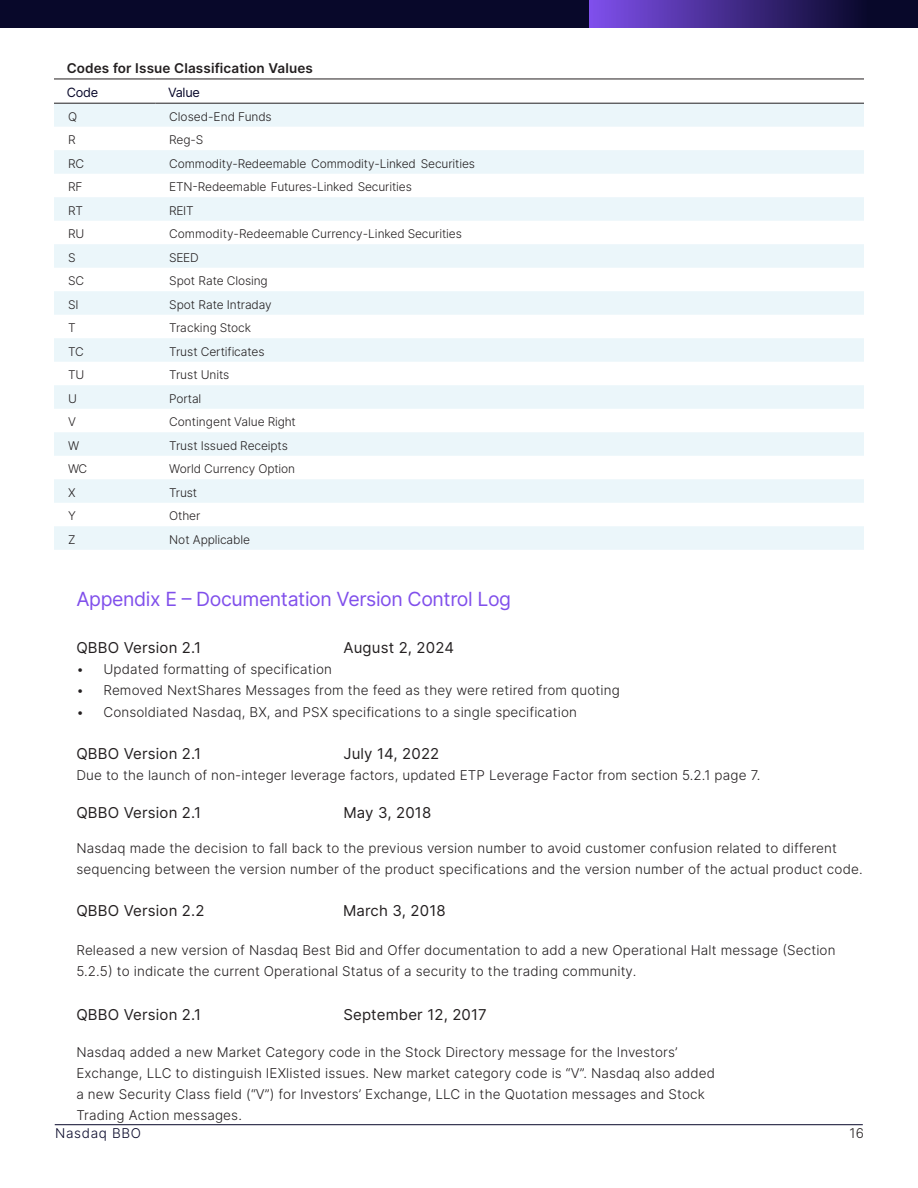
<style>
.page{position:relative;width:918px;height:1188px;background:#fff}
.page>*{position:absolute;margin:0;border:0;box-sizing:border-box;transform-origin:0 0}
.Heading_1{font:19.5px "Inter";letter-spacing:-.02em;color:#804feb}
.Heading_5{font:15px "Inter";letter-spacing:.01em;color:#231f20}
.Body_Text{font:300 13.5px/21px "Inter";letter-spacing:.01em;color:#231f20}
.Table_Body{font:600 13.5px "Inter";letter-spacing:.01em;color:#231f20}
.t1{font:300 13.5px "Inter";letter-spacing:.05em;color:#08082a}
.Table_Head_A{font:12.75px "Inter";letter-spacing:-.02em;color:#08082a}
.Table_Paragraph{font:300 12px "Inter";letter-spacing:-.01em;color:#231f20}
</style>
<div class="page">
<svg style="left:54px;top:104px;width:810px;height:446px;fill:#eff7fb"></svg>
<hr style="left:54px;top:79px;width:101px;height:1px;background:#231f20">
<hr style="left:155px;top:79px;width:709px;height:1px;background:#231f20">
<hr style="left:54px;top:103px;width:101px;height:1px;background:#231f20">
<hr style="left:155px;top:103px;width:709px;height:1px;background:#231f20">
<hr style="left:55px;top:1124px;width:808px;height:1px;background:#08082a">
<div style="left:0;top:0;width:918px;height:28px;background:#08082a"></div>
<svg style="left:589px;top:0;width:265px;height:28px;background:#472d90"></svg>
<p class="Table_Body" style="left:67px;top:58px;width:248px">Codes for Issue Classification Values</p>
<p class="Table_Head_A" style="left:67px;top:83px;width:33px">Code</p>
<p class="Table_Head_A" style="left:168px;top:83px;width:33px">Value</p>
<p class="Table_Paragraph" style="left:68px;top:108px;width:11px">Q</p>
<p class="Table_Paragraph" style="left:169px;top:108px;width:104px">Closed-End Funds</p>
<p class="Table_Paragraph" style="left:68px;top:131px;width:9px">R</p>
<p class="Table_Paragraph" style="left:169px;top:131px;width:36px">Reg-S</p>
<p class="Table_Paragraph" style="left:68px;top:155px;width:17px">RC</p>
<p class="Table_Paragraph" style="left:169px;top:155px;width:307px">Commodity-Redeemable Commodity-Linked Securities</p>
<p class="Table_Paragraph" style="left:68px;top:178px;width:16px">RF</p>
<p class="Table_Paragraph" style="left:169px;top:178px;width:244px">ETN-Redeemable Futures-Linked Securities</p>
<p class="Table_Paragraph" style="left:68px;top:202px;width:16px">RT</p>
<p class="Table_Paragraph" style="left:169px;top:202px;width:26px">REIT</p>
<p class="Table_Paragraph" style="left:68px;top:225px;width:18px">RU</p>
<p class="Table_Paragraph" style="left:169px;top:225px;width:294px">Commodity-Redeemable Currency-Linked Securities</p>
<p class="Table_Paragraph" style="left:68px;top:249px;width:9px">S</p>
<p class="Table_Paragraph" style="left:169px;top:249px;width:31px">SEED</p>
<p class="Table_Paragraph" style="left:68px;top:272px;width:17px">SC</p>
<p class="Table_Paragraph" style="left:169px;top:272px;width:100px">Spot Rate Closing</p>
<p class="Table_Paragraph" style="left:68px;top:296px;width:12px">SI</p>
<p class="Table_Paragraph" style="left:169px;top:296px;width:104px">Spot Rate Intraday</p>
<p class="Table_Paragraph" style="left:68px;top:319px;width:9px">T</p>
<p class="Table_Paragraph" style="left:169px;top:319px;width:83px">Tracking Stock</p>
<p class="Table_Paragraph" style="left:68px;top:343px;width:17px">TC</p>
<p class="Table_Paragraph" style="left:169px;top:343px;width:97px">Trust Certificates</p>
<p class="Table_Paragraph" style="left:68px;top:366px;width:18px">TU</p>
<p class="Table_Paragraph" style="left:169px;top:366px;width:62px">Trust Units</p>
<p class="Table_Paragraph" style="left:68px;top:390px;width:10px">U</p>
<p class="Table_Paragraph" style="left:169px;top:390px;width:34px">Portal</p>
<p class="Table_Paragraph" style="left:68px;top:413px;width:9px">V</p>
<p class="Table_Paragraph" style="left:169px;top:413px;width:128px">Contingent Value Right</p>
<p class="Table_Paragraph" style="left:68px;top:437px;width:13px">W</p>
<p class="Table_Paragraph" style="left:169px;top:437px;width:120px">Trust Issued Receipts</p>
<p class="Table_Paragraph" style="left:68px;top:460px;width:21px">WC</p>
<p class="Table_Paragraph" style="left:169px;top:460px;width:128px">World Currency Option</p>
<p class="Table_Paragraph" style="left:68px;top:484px;width:9px">X</p>
<p class="Table_Paragraph" style="left:169px;top:484px;width:30px">Trust</p>
<p class="Table_Paragraph" style="left:68px;top:507px;width:9px">Y</p>
<p class="Table_Paragraph" style="left:169px;top:507px;width:33px">Other</p>
<p class="Table_Paragraph" style="left:68px;top:531px;width:9px">Z</p>
<p class="Table_Paragraph" style="left:169px;top:531px;width:82px">Not Applicable</p>
<p class="Heading_1" style="left:76px;top:585px;width:436px">Appendix E – Documentation Version Control Log</p>
<p class="Heading_5" style="left:76px;top:636px;width:126px">QBBO Version 2.1</p>
<p class="Heading_5" style="left:343px;top:636px;width:112px">August 2, 2024</p>
<p class="Body_Text" style="left:76px;top:658px;width:257px">• Updated formatting of specification</p>
<p class="Body_Text" style="left:76px;top:680px;width:545px">• Removed NextShares Messages from the feed as they were retired from quoting</p>
<p class="Body_Text" style="left:76px;top:701px;width:502px">• Consoldiated Nasdaq, BX, and PSX specifications to a single specification</p>
<p class="Heading_5" style="left:76px;top:743px;width:126px">QBBO Version 2.1</p>
<p class="Heading_5" style="left:343px;top:743px;width:97px">July 14, 2022</p>
<p class="Body_Text" style="left:76px;top:765px;width:685px">Due to the launch of non-integer leverage factors, updated ETP Leverage Factor from section 5.2.1 page 7.</p>
<p class="Heading_5" style="left:76px;top:801px;width:126px">QBBO Version 2.1</p>
<p class="Heading_5" style="left:343px;top:801px;width:89px">May 3, 2018</p>
<p class="Body_Text" style="left:76px;top:838px;width:788px">Nasdaq made the decision to fall back to the previous version number to avoid customer confusion related to different sequencing between the version number of the product specifications and the version number of the actual product code.</p>
<p class="Heading_5" style="left:76px;top:900px;width:130px">QBBO Version 2.2</p>
<p class="Heading_5" style="left:343px;top:900px;width:104px">March 3, 2018</p>
<p class="Body_Text" style="left:76px;top:940px;width:761px">Released a new version of Nasdaq Best Bid and Offer documentation to add a new Operational Halt message (Section<br>5.2.5) to indicate the current Operational Status of a security to the trading community.</p>
<p class="Heading_5" style="left:76px;top:1004px;width:126px">QBBO Version 2.1</p>
<p class="Heading_5" style="left:343px;top:1004px;width:145px">September 12, 2017</p>
<p class="Body_Text" style="left:76px;top:1042px;width:640px">Nasdaq added a new Market Category code in the Stock Directory message for the Investors’ Exchange, LLC to distinguish IEXlisted issues. New market category code is “V”. Nasdaq also added a new Security Class field (“V”) for Investors’ Exchange, LLC in the Quotation messages and Stock Trading Action messages.</p>
<p class="t1" style="left:55px;top:1124px;width:88px">Nasdaq BBO</p>
<p class="Body_Text" style="left:850px;top:1122px;width:16px">16</p>
</div>
